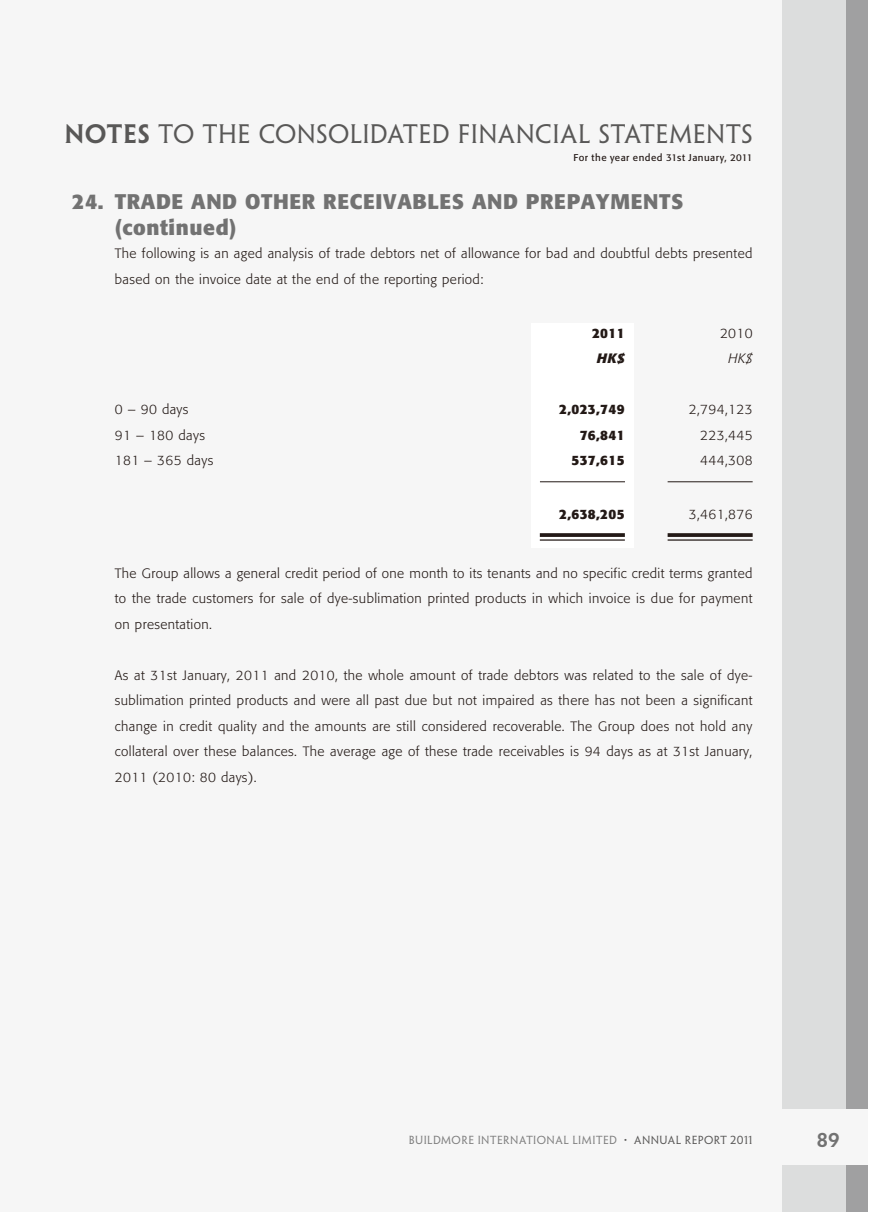
<style>
.page{position:relative;width:893px;height:1212px;background:#fff}
.page>*{position:absolute;margin:0;border:0;box-sizing:border-box;transform-origin:0 0}
.t1{font:24px "Penumbra Half Serif Std";letter-spacing:.015em;color:#595857}
.t2{font:700 21px/25.5px "Formata";letter-spacing:.03em;color:#727272}
.t3{font:18px "Penumbra Half Serif Std Se Bd";color:#727272}
.t4{font:300 13.5px/25.5px "Formata";letter-spacing:.03em;color:#231916;text-align:justify}
.t5{font:700 13.5px "Formata";letter-spacing:.03em;color:#231916}
.t6{font:italic 700 13.5px "Formata";color:#231916}
.t7{font:italic 300 13.5px "Formata";color:#231916}
.t8{font:10.5px "Penumbra Half Serif Std";letter-spacing:.04em;color:#7e7e7e}
.t9{font:9.75px "Formata";letter-spacing:.05em;color:#231916}
.s1{font-family:"Penumbra Half Serif Std Se Bd"}
.s2{color:#595857}
</style>
<div class="page">
<div style="left:0;top:0;width:867px;height:1212px;background:#f6f6f6"></div>
<div style="left:846px;top:0;width:21px;height:1108px;background:#a0a0a1"></div>
<div style="left:846px;top:1165px;width:21px;height:47px;background:#a0a0a1"></div>
<div style="left:782px;top:0;width:64px;height:1108px;background:#dcdddd"></div>
<div style="left:782px;top:1165px;width:64px;height:47px;background:#dcdddd"></div>
<div style="left:531px;top:323px;width:103px;height:225px;background:#fff"></div>
<hr style="left:540px;top:481px;width:85px;height:1px;background:#231916">
<hr style="left:668px;top:481px;width:85px;height:1px;background:#231916">
<svg style="left:540px;top:533px;width:85px;height:4px"></svg>
<hr style="left:540px;top:539px;width:85px;height:2px;background:#231916">
<svg style="left:668px;top:533px;width:85px;height:4px"></svg>
<hr style="left:668px;top:539px;width:85px;height:2px;background:#231916">
<h1 class="t1" style="left:64px;top:120px;width:690px"><span class="s1">NOTES</span> TO THE CONSOLIDATED FINANCIAL STATEMENTS</h1>
<p class="t9" style="left:573px;top:152px;width:181px">For the year ended 31st January, 2011</p>
<h2 class="t2" style="left:115px;top:189px;width:570px;text-indent:-43px">24. TRADE AND OTHER RECEIVABLES AND PREPAYMENTS (continued)</h2>
<p class="t4" style="left:115px;top:241px;width:639px">The following is an aged analysis of trade debtors net of allowance for bad and doubtful debts presented based on the invoice date at the end of the reporting period:</p>
<p class="t5" style="left:592px;top:324px;width:34px">2011</p>
<p class="t4" style="left:720px;top:320px;width:34px">2010</p>
<p class="t6" style="left:597px;top:350px;width:29px">HK$</p>
<p class="t7" style="left:728px;top:350px;width:26px">HK$</p>
<p class="t4" style="left:115px;top:397px;width:75px">0 – 90 days</p>
<p class="t5" style="left:559px;top:401px;width:67px">2,023,749</p>
<p class="t4" style="left:689px;top:397px;width:65px">2,794,123</p>
<p class="t4" style="left:115px;top:422px;width:92px">91 – 180 days</p>
<p class="t5" style="left:580px;top:426px;width:46px">76,841</p>
<p class="t4" style="left:700px;top:422px;width:54px">223,445</p>
<p class="t4" style="left:115px;top:448px;width:100px">181 – 365 days</p>
<p class="t5" style="left:571px;top:452px;width:55px">537,615</p>
<p class="t4" style="left:700px;top:448px;width:54px">444,308</p>
<p class="t5" style="left:559px;top:506px;width:67px">2,638,205</p>
<p class="t4" style="left:689px;top:502px;width:65px">3,461,876</p>
<p class="t4" style="left:115px;top:560px;width:639px">The Group allows a general credit period of one month to its tenants and no specific credit terms granted to the trade customers for sale of dye-sublimation printed products in which invoice is due for payment on presentation.</p>
<p class="t4" style="left:115px;top:662px;width:639px">As at 31st January, 2011 and 2010, the whole amount of trade debtors was related to the sale of dye&shy;sublimation printed products and were all past due but not impaired as there has not been a significant change in credit quality and the amounts are still considered recoverable. The Group does not hold any collateral over these balances. The average age of these trade receivables is 94 days as at 31st January, 2011 (2010: 80 days).</p>
<p class="t8" style="left:409px;top:1134px;width:345px">BUILDMORE INTERNATIONAL LIMITED <span class="s2">• ANNUAL REPORT 2011</span></p>
<h3 class="t3" style="left:817px;top:1129px;width:24px">89</h3>
</div>
